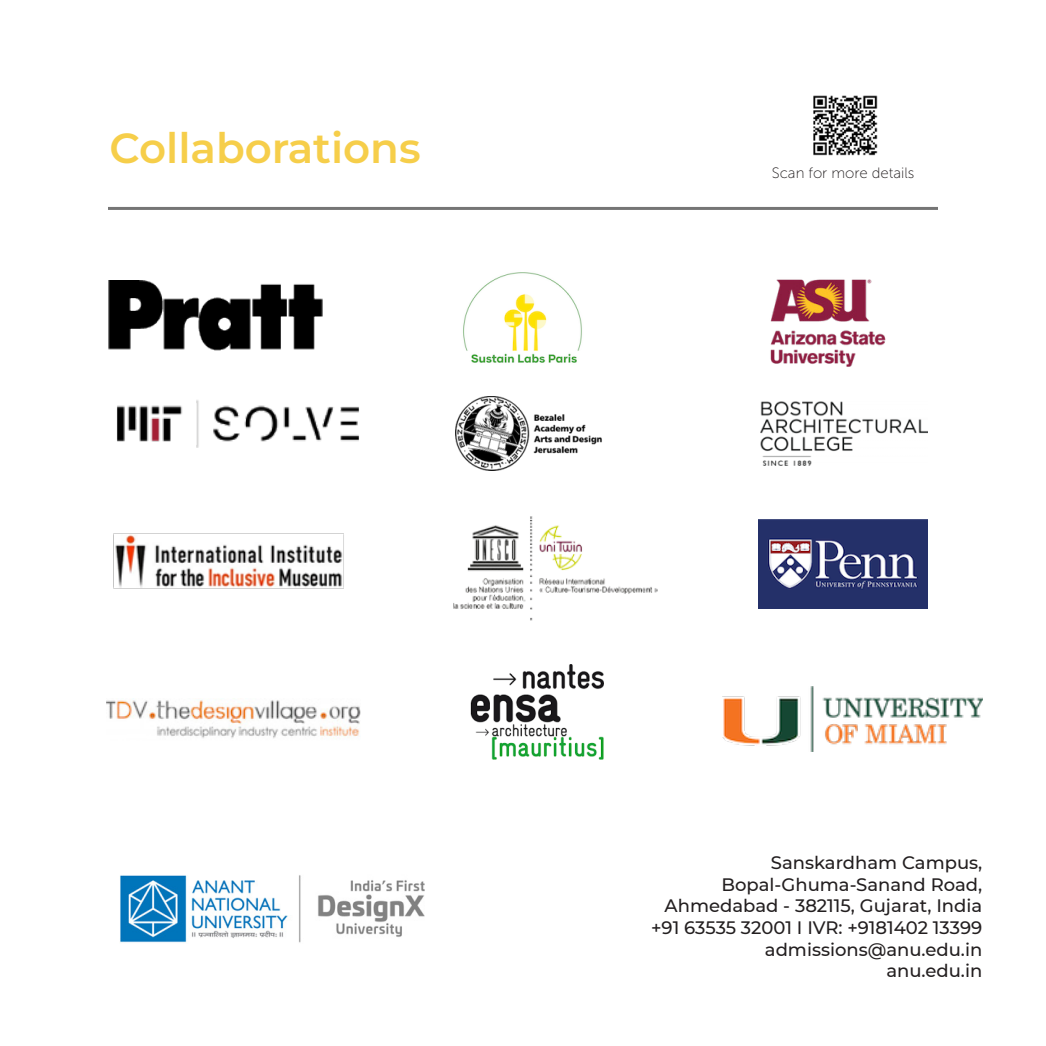
<style>
.page{position:relative;width:1046px;height:1046px;background:#fff}
.page>*{position:absolute;margin:0;border:0;box-sizing:border-box;transform-origin:0 0}
.t1{font:600 42px "Montserrat";color:#f6ce4a}
.t2{font:500 18px/21.6px "Montserrat";color:#231f20;text-align:right}
.t3{font:15px "Museo Sans 100";color:#231f20}
</style>
<div class="page">
<hr style="left:108px;top:207px;width:830px;height:3px;background:#6c6c6c">
<img style="left:770px;top:279px;width:116px;height:88px">
<img style="left:760px;top:402px;width:168px;height:64px">
<img style="left:758px;top:520px;width:170px;height:88px">
<img style="left:455px;top:397px;width:147px;height:73px">
<img style="left:463px;top:272px;width:119px;height:91px">
<img style="left:723px;top:687px;width:259px;height:65px">
<img style="left:453px;top:516px;width:205px;height:105px">
<img style="left:470px;top:665px;width:134px;height:94px">
<img style="left:108px;top:281px;width:214px;height:70px">
<img style="left:117px;top:400px;width:242px;height:48px">
<img style="left:113px;top:533px;width:231px;height:56px">
<img style="left:106px;top:698px;width:255px;height:41px">
<img style="left:120px;top:875px;width:305px;height:68px">
<img style="left:813px;top:95px;width:65px;height:61px">
<h1 class="t1" style="left:109px;top:118px;width:313px">Collaborations</h1>
<p class="t3" style="left:772px;top:165px;width:144px">Scan for more details</p>
<p class="t2" style="left:651px;top:851px;width:333px">Sanskardham Campus,<br>Bopal-Ghuma-Sanand Road,<br>Ahmedabad - 382115, Gujarat, India +91 63535 32001 I IVR: +9181402 13399 admissions@anu.edu.in<br>anu.edu.in</p>
</div>
